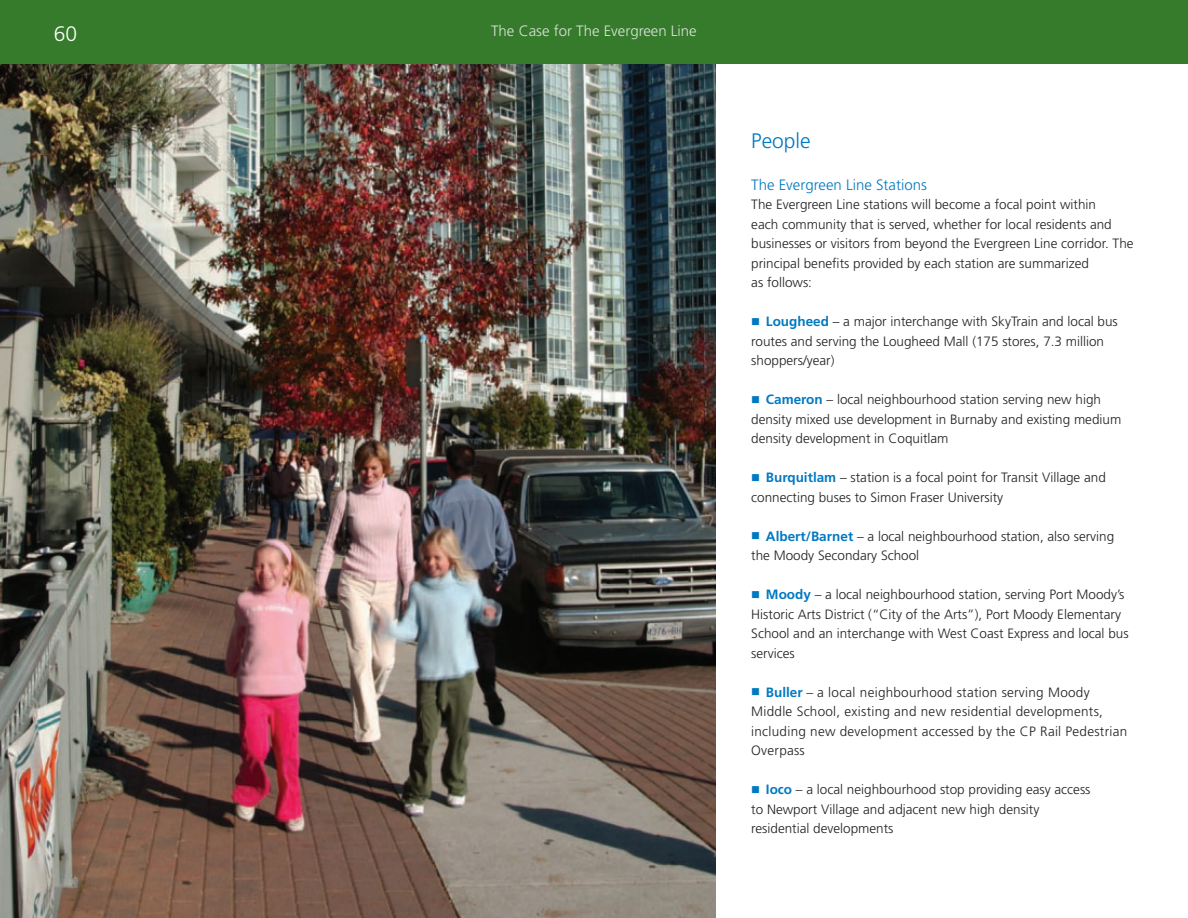
<style>
.page{position:relative;width:1188px;height:918px;background:#fff}
.page>*{position:absolute;margin:0;border:0;box-sizing:border-box;transform-origin:0 0}
.t1{font:300 21px "Frutiger";color:#0079c2}
.t2{font:300 21px "Frutiger";color:#fff}
.t3{font:300 15px "Frutiger";color:#d9e3d8}
.t4{font:300 15px "Frutiger";color:#0079c2}
.t5{font:300 13.5px/19.5px "Frutiger";color:#231f20}
.t6{font:300 13.5px/19.5px "Frutiger";letter-spacing:.02em;color:#231f20}
.s1{color:#0079c2}
.s2{font-weight:700;color:#0079c2}
</style>
<div class="page">
<img style="left:0;top:64px;width:716px;height:854px">
<div style="left:0;top:0;width:1188px;height:64px;background:#357b2b"></div>
<h1 class="t2" style="left:54px;top:22px;width:25px">60</h1>
<p class="t3" style="left:491px;top:23px;width:207px">The Case for The Evergreen Line</p>
<h1 class="t2" style="left:54px;top:22px;width:16px">A</h1>
<h1 class="t1" style="left:751px;top:128px;width:61px">People</h1>
<p class="t4" style="left:751px;top:176px;width:177px">The Evergreen Line Stations</p>
<p class="t5" style="left:751px;top:195px;width:384px">The Evergreen Line stations will become a focal point within<br>each community that is served, whether for local residents and businesses or visitors from beyond the Evergreen Line corridor. The principal benefits provided by each station are summarized<br>as follows:</p>
<p class="t5" style="left:751px;top:312px;width:368px"><span class="s1">■</span> <span class="s2">Lougheed</span> – a major interchange with SkyTrain and local bus routes and serving the Lougheed Mall (175 stores, 7.3 million shoppers/year)</p>
<p class="t5" style="left:751px;top:390px;width:372px"><span class="s1">■</span> <span class="s2">Cameron</span> – local neighbourhood station serving new high density mixed use development in Burnaby and existing medium density development in Coquitlam</p>
<p class="t5" style="left:751px;top:468px;width:356px"><span class="s1">■</span> <span class="s2">Burquitlam</span> – station is a focal point for Transit Village and connecting buses to Simon Fraser University</p>
<p class="t5" style="left:751px;top:527px;width:365px"><span class="s1">■</span> <span class="s2">Albert/Barnet</span> – a local neighbourhood station, also serving the Moody Secondary School</p>
<p class="t5" style="left:751px;top:585px;width:379px"><span class="s1">■</span> <span class="s2">Moody</span> – a local neighbourhood station, serving Port Moody’s Historic Arts District (“City of the Arts”), Port Moody Elementary School and an interchange with West Coast Express and local bus services</p>
<p class="t6" style="left:751px;top:683px;width:377px"><span class="s1">■</span> <span class="s2">Buller</span> – a local neighbourhood station serving Moody Middle School, existing and new residential developments, including new development accessed by the CP Rail Pedestrian Overpass</p>
<p class="t5" style="left:751px;top:780px;width:341px"><span class="s1">■</span> <span class="s2">Ioco</span> – a local neighbourhood stop providing easy access to Newport Village and adjacent new high density residential developments</p>
</div>
